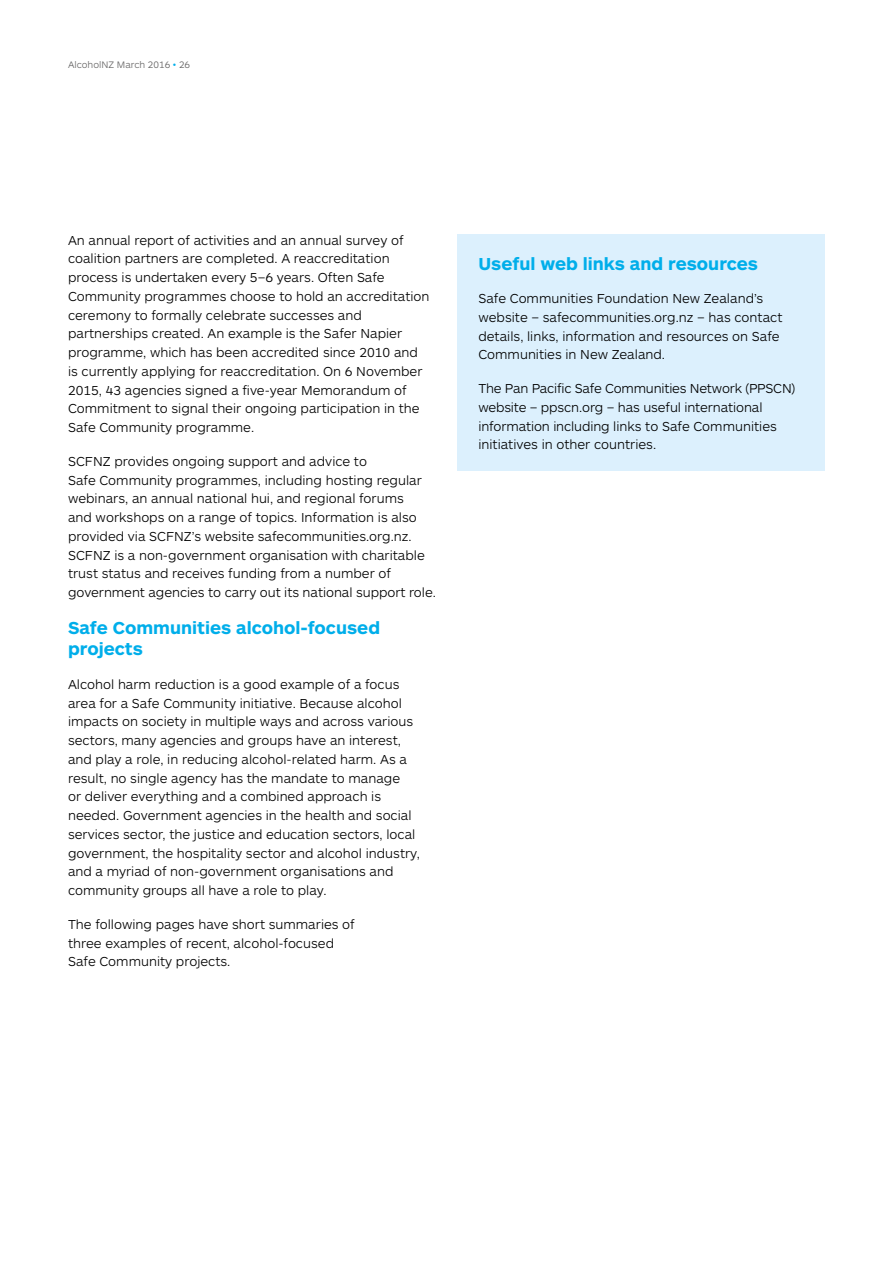
<style>
.page{position:relative;width:893px;height:1263px;background:#fff}
.page>*{position:absolute;margin:0;border:0;box-sizing:border-box;transform-origin:0 0}
.t1{font:700 18px/21.6px "ARS Maquette Pro";color:#00aeea}
.t2{font:300 13.5px/18.8px "ARS Maquette Pro";color:#000}
.t3{font:300 9.75px "ARS Maquette Pro";color:#646363}
.s1{color:#00aeea}
</style>
<div class="page">
<div style="left:457px;top:234px;width:368px;height:237px;background:#dcf0fd"></div>
<p class="t3" style="left:68px;top:58px;width:124px">AlcoholNZ March 2016 <span class="s1">•</span> 26</p>
<p class="t2" style="left:68px;top:230px;width:363px">An annual report of activities and an annual survey of coalition partners are completed. A reaccreditation process is undertaken every 5–6 years. Often Safe Community programmes choose to hold an accreditation ceremony to formally celebrate successes and partnerships created. An example is the Safer Napier programme, which has been accredited since 2010 and is currently applying for reaccreditation. On 6 November 2015, 43 agencies signed a five-year Memorandum of Commitment to signal their ongoing participation in the Safe Community programme.</p>
<p class="t2" style="left:68px;top:451px;width:369px">SCFNZ provides ongoing support and advice to<br>Safe Community programmes, including hosting regular webinars, an annual national hui, and regional forums<br>and workshops on a range of topics. Information is also provided via SCFNZ’s website safecommunities.org.nz.<br>SCFNZ is a non-government organisation with charitable trust status and receives funding from a number of government agencies to carry out its national support role.</p>
<h1 class="t1" style="left:68px;top:616px;width:314px">Safe Communities alcohol-focused projects</h1>
<p class="t2" style="left:68px;top:674px;width:354px">Alcohol harm reduction is a good example of a focus area for a Safe Community initiative. Because alcohol impacts on society in multiple ways and across various sectors, many agencies and groups have an interest, and play a role, in reducing alcohol-related harm. As a result, no single agency has the mandate to manage<br>or deliver everything and a combined approach is needed. Government agencies in the health and social services sector, the justice and education sectors, local government, the hospitality sector and alcohol industry, and a myriad of non-government organisations and community groups all have a role to play.</p>
<p class="t2" style="left:68px;top:914px;width:288px">The following pages have short summaries of three examples of recent, alcohol-focused<br>Safe Community projects.</p>
<h1 class="t1" style="left:478px;top:252px;width:281px">Useful web links and resources</h1>
<p class="t2" style="left:478px;top:288px;width:306px">Safe Communities Foundation New Zealand’s website – safecommunities.org.nz – has contact details, links, information and resources on Safe Communities in New Zealand.</p>
<p class="t2" style="left:478px;top:378px;width:318px">The Pan Pacific Safe Communities Network (PPSCN) website – ppscn.org – has useful international information including links to Safe Communities initiatives in other countries.</p>
</div>
